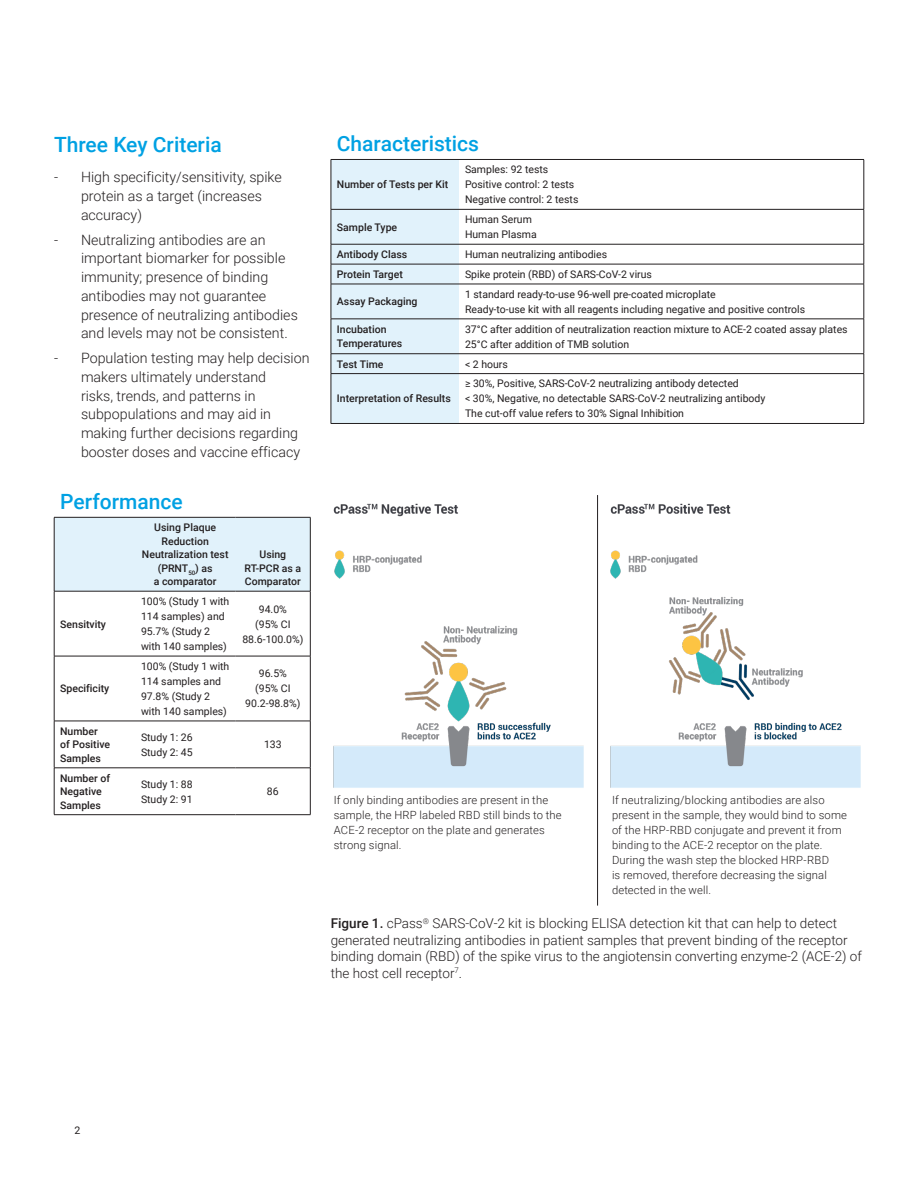
<style>
.page{position:relative;width:918px;height:1188px;background:#fff}
.page>*{position:absolute;margin:0;border:0;box-sizing:border-box;transform-origin:0 0}
.t1{font:500 21px "Roboto";color:#00a1e3}
.t2{font:300 14.25px/18.8px "Roboto";color:#231f20}
.t3{font:300 13.5px/16.5px "Roboto";color:#231f20}
.t4{font:300 11.25px/15px "Roboto";letter-spacing:.01em;color:#231f20}
.t5{font:10.5px/15px "Roboto";color:#231f20}
.t6{font:500 10.5px/13.5px "Roboto";color:#231f20}
.s1{font-weight:500}
</style>
<div class="page">
<hr style="left:459px;top:159px;width:405px;height:1px;background:#231f20">
<hr style="left:864px;top:160px;width:1px;height:49px;background:#231f20">
<hr style="left:459px;top:209px;width:405px;height:1px;background:#231f20">
<hr style="left:864px;top:210px;width:1px;height:34px;background:#231f20">
<hr style="left:459px;top:244px;width:405px;height:1px;background:#231f20">
<hr style="left:459px;top:264px;width:405px;height:1px;background:#231f20">
<svg style="left:864px;top:244px;width:1px;height:40px"></svg>
<hr style="left:459px;top:284px;width:405px;height:1px;background:#231f20">
<hr style="left:864px;top:284px;width:1px;height:35px;background:#231f20">
<hr style="left:459px;top:319px;width:405px;height:1px;background:#231f20">
<hr style="left:864px;top:319px;width:1px;height:35px;background:#231f20">
<svg style="left:331px;top:159px;width:128px;height:264px;background:#d7e7f0"></svg>
<hr style="left:459px;top:353px;width:405px;height:1px;background:#231f20">
<svg style="left:864px;top:354px;width:1px;height:19px"></svg>
<hr style="left:331px;top:373px;width:128px;height:1px;background:#231f20">
<hr style="left:331px;top:374px;width:1px;height:49px;background:#231f20">
<hr style="left:459px;top:373px;width:405px;height:1px;background:#231f20">
<hr style="left:864px;top:374px;width:1px;height:49px;background:#231f20">
<hr style="left:331px;top:423px;width:128px;height:1px;background:#231f20">
<hr style="left:459px;top:423px;width:405px;height:1px;background:#231f20">
<div style="left:55px;top:518px;width:255px;height:73px;background:#e1f2fb"></div>
<hr style="left:54px;top:517px;width:81px;height:1px;background:#231f20">
<hr style="left:54px;top:518px;width:1px;height:73px;background:#231f20">
<hr style="left:135px;top:517px;width:100px;height:1px;background:#231f20">
<hr style="left:235px;top:517px;width:76px;height:1px;background:#231f20">
<hr style="left:310px;top:518px;width:1px;height:73px;background:#231f20">
<hr style="left:54px;top:591px;width:81px;height:1px;background:#231f20">
<hr style="left:54px;top:591px;width:1px;height:65px;background:#231f20">
<hr style="left:135px;top:591px;width:100px;height:1px;background:#231f20">
<hr style="left:235px;top:591px;width:76px;height:1px;background:#231f20">
<hr style="left:310px;top:591px;width:1px;height:65px;background:#231f20">
<hr style="left:54px;top:656px;width:81px;height:1px;background:#231f20">
<hr style="left:54px;top:656px;width:1px;height:65px;background:#231f20">
<hr style="left:135px;top:656px;width:100px;height:1px;background:#231f20">
<hr style="left:235px;top:656px;width:76px;height:1px;background:#231f20">
<hr style="left:310px;top:656px;width:1px;height:65px;background:#231f20">
<hr style="left:54px;top:721px;width:81px;height:1px;background:#231f20">
<hr style="left:54px;top:721px;width:1px;height:47px;background:#231f20">
<hr style="left:135px;top:721px;width:100px;height:1px;background:#231f20">
<hr style="left:235px;top:721px;width:76px;height:1px;background:#231f20">
<hr style="left:310px;top:721px;width:1px;height:47px;background:#231f20">
<hr style="left:54px;top:768px;width:81px;height:1px;background:#231f20">
<hr style="left:54px;top:768px;width:1px;height:47px;background:#231f20">
<hr style="left:135px;top:768px;width:100px;height:1px;background:#231f20">
<hr style="left:235px;top:768px;width:76px;height:1px;background:#231f20">
<hr style="left:310px;top:768px;width:1px;height:47px;background:#231f20">
<hr style="left:54px;top:814px;width:81px;height:1px;background:#231f20">
<hr style="left:135px;top:814px;width:100px;height:1px;background:#231f20">
<hr style="left:235px;top:814px;width:76px;height:1px;background:#231f20">
<hr style="left:597px;top:495px;width:1px;height:411px;background:#231f20">
<img style="left:333px;top:503px;width:251px;height:285px">
<img style="left:610px;top:503px;width:251px;height:285px">
<h1 class="t1" style="left:54px;top:130px;width:169px">Three Key Criteria</h1>
<h2 class="t2" style="left:81px;top:167px;width:202px;text-indent:-27px">- High specificity/sensitivity, spike protein as a target (increases accuracy)</h2>
<h2 class="t2" style="left:81px;top:230px;width:218px;text-indent:-27px">- Neutralizing antibodies are an important biomarker for possible immunity; presence of binding antibodies may not guarantee presence of neutralizing antibodies and levels may not be consistent.</h2>
<h2 class="t2" style="left:81px;top:348px;width:230px;text-indent:-27px">- Population testing may help decision makers ultimately understand<br>risks, trends, and patterns in subpopulations and may aid in making further decisions regarding booster doses and vaccine efficacy</h2>
<h1 class="t1" style="left:60px;top:487px;width:124px">Performance</h1>
<p class="t6" style="left:142px;top:520px;width:88px;text-align:center">Using Plaque<br>Reduction<br>Neutralization test (PRNT<sub>50</sub>) as<br>a comparator</p>
<p class="t6" style="left:244px;top:547px;width:58px;text-align:center">Using<br>RT-PCR as a<br>Comparator</p>
<p class="t6" style="left:60px;top:617px;width:47px">Sensitvity</p>
<p class="t6" style="left:60px;top:682px;width:51px">Specificity</p>
<p class="t5" style="left:141px;top:593px;width:90px">100% (Study 1 with<br>114 samples) and<br>95.7% (Study 2 with 140 samples)</p>
<p class="t5" style="left:242px;top:601px;width:63px;text-align:center">94.0%<br>(95% CI<br>88.6-100.0%)</p>
<p class="t5" style="left:141px;top:658px;width:90px">100% (Study 1 with<br>114 samples and<br>97.8% (Study 2 with 140 samples)</p>
<p class="t5" style="left:245px;top:666px;width:57px;text-align:center">96.5%<br>(95% CI<br>90.2-98.8%)</p>
<p class="t6" style="left:60px;top:724px;width:51px">Number of Positive<br>Samples</p>
<p class="t5" style="left:141px;top:729px;width:53px">Study 1: 26<br>Study 2: 45</p>
<p class="t5" style="left:264px;top:737px;width:19px">133</p>
<p class="t6" style="left:60px;top:771px;width:51px">Number of<br>Negative<br>Samples</p>
<p class="t5" style="left:141px;top:776px;width:53px">Study 1: 88<br>Study 2: 91</p>
<p class="t5" style="left:267px;top:784px;width:13px">86</p>
<h1 class="t1" style="left:337px;top:129px;width:144px">Characteristics</h1>
<p class="t6" style="left:337px;top:177px;width:113px">Number of Tests per Kit</p>
<p class="t5" style="left:465px;top:162px;width:115px">Samples: 92 tests<br>Positive control: 2 tests<br>Negative control: 2 tests</p>
<p class="t6" style="left:337px;top:220px;width:62px">Sample Type</p>
<p class="t5" style="left:465px;top:212px;width:73px">Human Serum<br>Human Plasma</p>
<p class="t6" style="left:337px;top:247px;width:72px">Antibody Class</p>
<p class="t5" style="left:465px;top:246px;width:144px">Human neutralizing antibodies</p>
<p class="t6" style="left:337px;top:267px;width:68px">Protein Target</p>
<p class="t5" style="left:465px;top:266px;width:189px">Spike protein (RBD) of SARS-CoV-2 virus</p>
<p class="t6" style="left:337px;top:294px;width:82px">Assay Packaging</p>
<p class="t5" style="left:465px;top:286px;width:342px">1 standard ready-to-use 96-well pre-coated microplate<br>Ready-to-use kit with all reagents including negative and positive controls</p>
<p class="t6" style="left:337px;top:323px;width:67px">Incubation<br>Temperatures</p>
<p class="t5" style="left:465px;top:321px;width:384px">37°C after addition of neutralization reaction mixture to ACE-2 coated assay plates<br>25°C after addition of TMB solution</p>
<p class="t6" style="left:337px;top:357px;width:48px">Test Time</p>
<p class="t5" style="left:465px;top:356px;width:44px">&lt; 2 hours</p>
<p class="t6" style="left:337px;top:392px;width:115px">Interpretation of Results</p>
<p class="t5" style="left:465px;top:376px;width:302px">≥ 30%, Positive, SARS-CoV-2 neutralizing antibody detected<br>&lt; 30%, Negative, no detectable SARS-CoV-2 neutralizing antibody<br>The cut-off value refers to 30% Signal Inhibition</p>
<p class="t4" style="left:334px;top:792px;width:229px">If only binding antibodies are present in the sample, the HRP labeled RBD still binds to the ACE-2 receptor on the plate and generates strong signal.</p>
<p class="t4" style="left:612px;top:792px;width:237px">If neutralizing/blocking antibodies are also present in the sample, they would bind to some of the HRP-RBD conjugate and prevent it from binding to the ACE-2 receptor on the plate.<br>During the wash step the blocked HRP-RBD<br>is removed, therefore decreasing the signal detected in the well.</p>
<p class="t3" style="left:331px;top:915px;width:533px"><span class="s1">Figure 1.</span> cPass<sup>®</sup> SARS-CoV-2 kit is blocking ELISA detection kit that can help to detect generated neutralizing antibodies in patient samples that prevent binding of the receptor binding domain (RBD) of the spike virus to the angiotensin converting enzyme-2 (ACE-2) of the host cell receptor<sup>7</sup>.</p>
<p class="t5" style="left:75px;top:1122px;width:7px">2</p>
</div>
